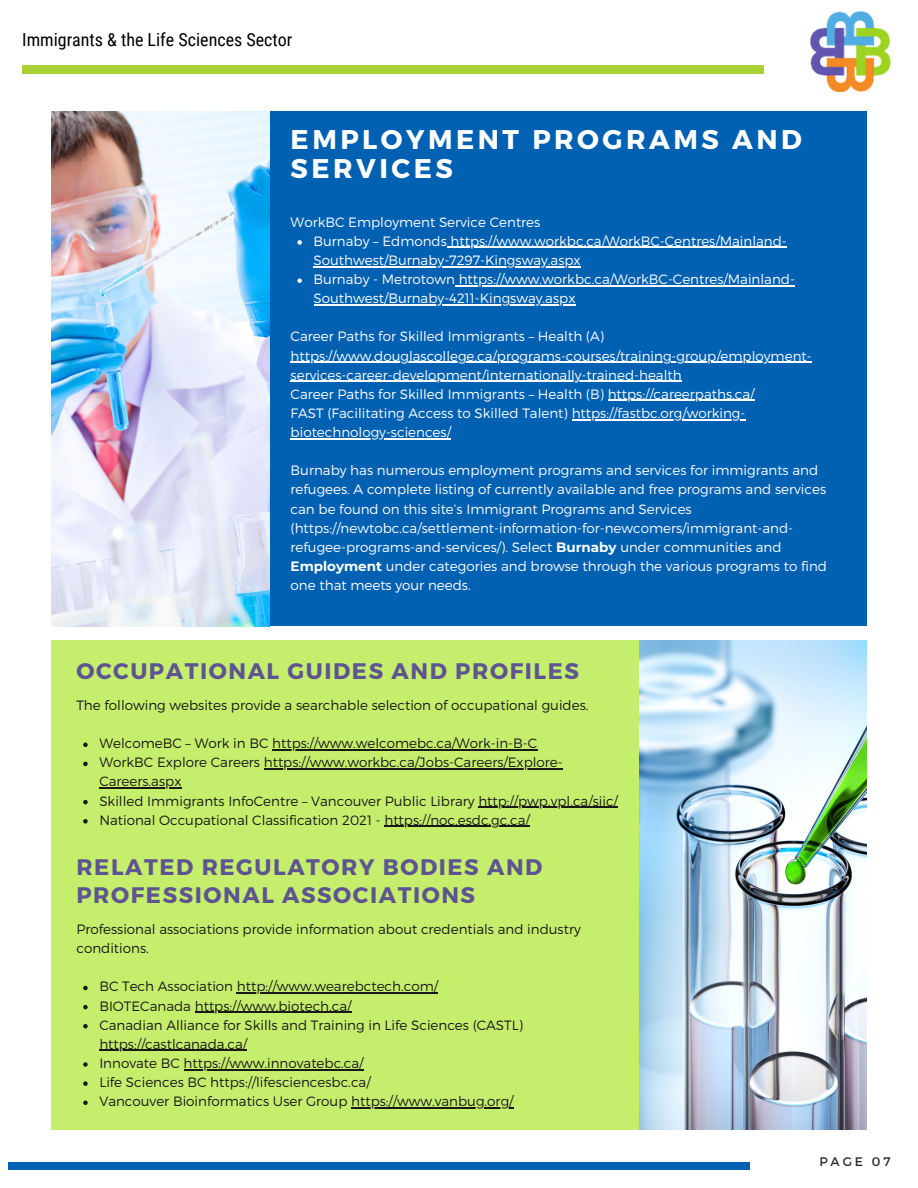
<style>
.page{position:relative;width:918px;height:1188px;background:#fff}
.page>*{position:absolute;margin:0;border:0;box-sizing:border-box;transform-origin:0 0}
.t1{font:700 27px/29.2px "Montserrat";letter-spacing:.13em;color:#fff}
.t2{font:700 22.5px/28.2px "Montserrat";letter-spacing:.07em;color:#5d5491}
.t3{font:18px "Roboto Condensed";color:#000}
.t4{font:300 13.5px/19.2px "Montserrat";color:#fff}
.t5{font:300 13.5px/19.2px "Montserrat";color:#191919}
.t6{font:12.45px "Montserrat";letter-spacing:.23em;color:#2a2a2a}
.s1{font-weight:700}
</style>
<div class="page">
<div style="left:22px;top:65px;width:742px;height:8px;background:#a9d035"></div>
<img style="left:811px;top:11px;width:80px;height:80px">
<div style="left:8px;top:1162px;width:742px;height:8px;background:#0061b2"></div>
<div style="left:256px;top:111px;width:611px;height:515px;background:#0061b2"></div>
<img style="left:51px;top:111px;width:218px;height:515px">
<div style="left:51px;top:641px;width:610px;height:489px;background:#c6ee6d"></div>
<svg style="left:83px;top:743px;width:5px;height:4px"></svg>
<hr style="left:272px;top:749px;width:265px;height:1px;background:#191919">
<svg style="left:83px;top:762px;width:5px;height:4px"></svg>
<hr style="left:264px;top:768px;width:299px;height:2px;background:#191919">
<hr style="left:99px;top:788px;width:83px;height:1px;background:#191919">
<svg style="left:83px;top:800px;width:5px;height:4px"></svg>
<hr style="left:478px;top:807px;width:140px;height:1px;background:#191919">
<svg style="left:83px;top:819px;width:5px;height:5px"></svg>
<hr style="left:384px;top:826px;width:146px;height:1px;background:#191919">
<svg style="left:297px;top:240px;width:5px;height:5px"></svg>
<hr style="left:447px;top:247px;width:340px;height:1px;background:#fff">
<hr style="left:314px;top:266px;width:267px;height:1px;background:#fff">
<svg style="left:297px;top:278px;width:5px;height:5px"></svg>
<hr style="left:455px;top:285px;width:340px;height:1px;background:#fff">
<hr style="left:314px;top:304px;width:261px;height:1px;background:#fff">
<hr style="left:291px;top:362px;width:521px;height:1px;background:#fff">
<hr style="left:291px;top:381px;width:391px;height:1px;background:#fff">
<hr style="left:608px;top:400px;width:146px;height:1px;background:#fff">
<hr style="left:572px;top:419px;width:173px;height:1px;background:#fff">
<hr style="left:291px;top:438px;width:160px;height:1px;background:#fff">
<img style="left:639px;top:641px;width:228px;height:489px">
<svg style="left:83px;top:986px;width:5px;height:4px"></svg>
<hr style="left:237px;top:993px;width:201px;height:1px;background:#191919">
<svg style="left:83px;top:1005px;width:5px;height:4px"></svg>
<hr style="left:195px;top:1012px;width:157px;height:1px;background:#191919">
<svg style="left:83px;top:1024px;width:5px;height:5px"></svg>
<hr style="left:99px;top:1050px;width:148px;height:1px;background:#191919">
<svg style="left:83px;top:1062px;width:5px;height:5px"></svg>
<hr style="left:184px;top:1069px;width:180px;height:1px;background:#191919">
<svg style="left:83px;top:1081px;width:5px;height:5px"></svg>
<svg style="left:83px;top:1101px;width:5px;height:4px"></svg>
<hr style="left:351px;top:1107px;width:163px;height:1px;background:#191919">
<h3 class="t3" style="left:22px;top:29px;width:272px">Immigrants &amp; the Life Sciences Sector</h3>
<h1 class="t1" style="left:291px;top:123px;width:513px">EMPLOYMENT PROGRAMS AND<br>SERVICES</h1>
<p class="t4" style="left:314px;top:212px;width:483px;text-indent:-23px">WorkBC Employment Service Centres<br>Burnaby – Edmonds https://www.workbc.ca/WorkBC-Centres/Mainland-Southwest/Burnaby-7297-Kingsway.aspx<br>Burnaby - Metrotown https://www.workbc.ca/WorkBC-Centres/Mainland-Southwest/Burnaby-4211-Kingsway.aspx</p>
<p class="t4" style="left:291px;top:326px;width:523px">Career Paths for Skilled Immigrants – Health (A) https://www.douglascollege.ca/programs-courses/training-group/employment&shy;services-career-development/internationally-trained-health<br>Career Paths for Skilled Immigrants – Health (B) https://careerpaths.ca/<br>FAST (Facilitating Access to Skilled Talent) https://fastbc.org/working&shy;biotechnology-sciences/</p>
<p class="t4" style="left:291px;top:460px;width:538px">Burnaby has numerous employment programs and services for immigrants and refugees. A complete listing of currently available and free programs and services can be found on this site’s Immigrant Programs and Services (https://newtobc.ca/settlement-information-for-newcomers/immigrant-and&shy;refugee-programs-and-services/). Select <span class="s1">Burnaby</span> under communities and <span class="s1">Employment</span> under categories and browse through the various programs to find one that meets your needs.</p>
<h2 class="t2" style="left:76px;top:656px;width:504px">OCCUPATIONAL GUIDES AND PROFILES</h2>
<p class="t5" style="left:76px;top:695px;width:514px">The following websites provide a searchable selection of occupational guides.</p>
<p class="t5" style="left:99px;top:733px;width:520px">WelcomeBC – Work in BC https://www.welcomebc.ca/Work-in-B-C<br>WorkBC Explore Careers https://www.workbc.ca/Jobs-Careers/Explore-Careers.aspx<br>Skilled Immigrants InfoCentre – Vancouver Public Library http://pwp.vpl.ca/siic/ National Occupational Classification 2021 - https://noc.esdc.gc.ca/</p>
<h2 class="t2" style="left:76px;top:852px;width:468px">RELATED REGULATORY BODIES AND<br>PROFESSIONAL ASSOCIATIONS</h2>
<p class="t5" style="left:76px;top:919px;width:506px">Professional associations provide information about credentials and industry conditions.</p>
<p class="t5" style="left:99px;top:976px;width:425px">BC Tech Association http://www.wearebctech.com/ BIOTECanada https://www.biotech.ca/<br>Canadian Alliance for Skills and Training in Life Sciences (CASTL) https://castlcanada.ca/<br>Innovate BC https://www.innovatebc.ca/<br>Life Sciences BC https://lifesciencesbc.ca/<br>Vancouver Bioinformatics User Group https://www.vanbug.org/</p>
<p class="t6" style="left:819px;top:1154px;width:73px">PAGE 07</p>
</div>
